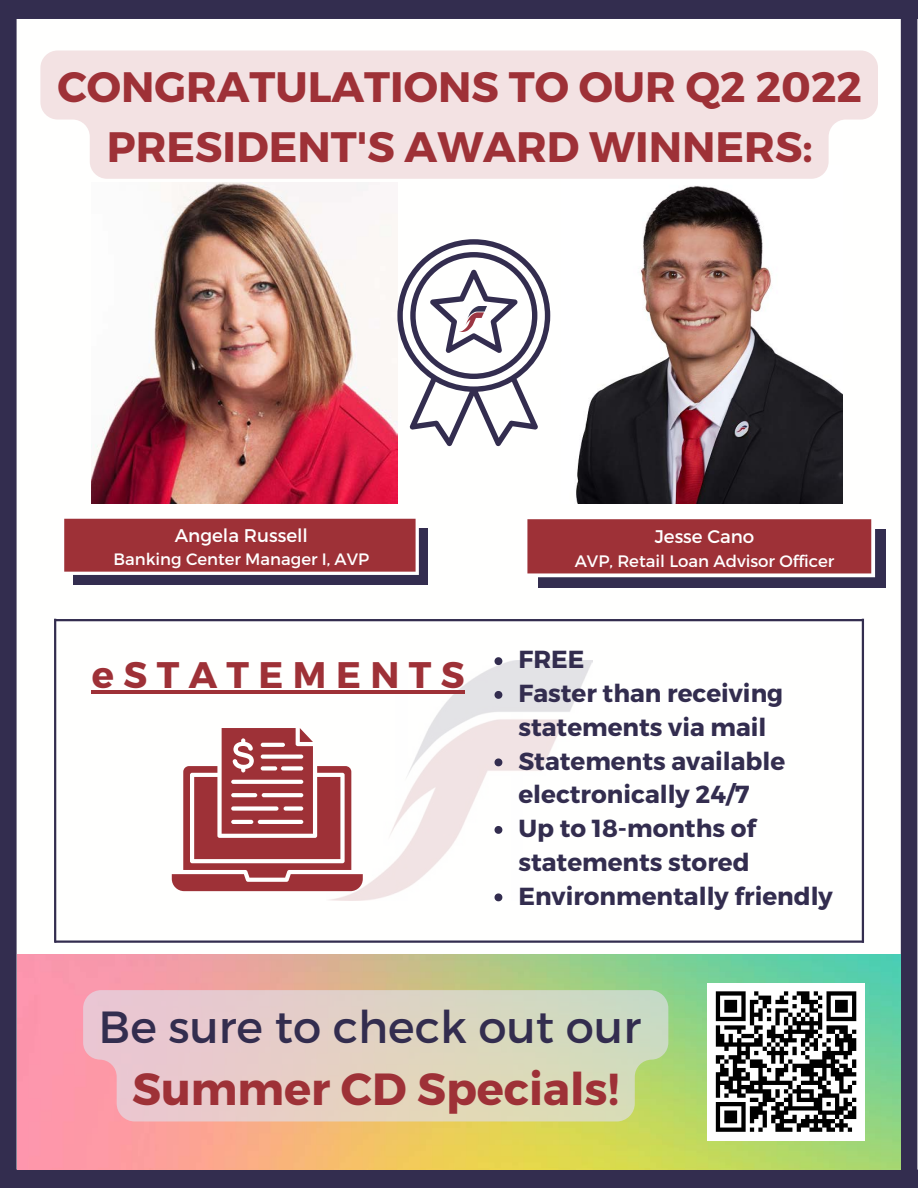
<style>
.page{position:relative;width:918px;height:1188px;background:#fff}
.page>*{position:absolute;margin:0;border:0;box-sizing:border-box;transform-origin:0 0}
.t1{font:45px "Montserrat";color:#332d4f}
.t2{font:700 45px "Montserrat";color:#9e3137}
.t3{font:700 42.45px/59.2px "Montserrat";color:#9e3137;text-align:center}
.t4{font:700 36.9px "Montserrat";color:#9e3137}
.t5{font:700 24.6px/33.8px "Montserrat";color:#332d4f}
.t6{font:18.3px "Montserrat";color:#fff}
.t7{font:16.5px "Montserrat";color:#fff}
</style>
<div class="page">
<div style="left:0;top:0;width:17px;height:1188px;background:#332d4f"></div>
<div style="left:0;top:0;width:918px;height:19px;background:#332d4f"></div>
<div style="left:9px;top:1170px;width:909px;height:18px;background:#332d4f"></div>
<div style="left:901px;top:18px;width:16px;height:1170px;background:#332d4f"></div>
<div style="left:73px;top:528px;width:355px;height:56px;background:#332d4f"></div>
<svg style="left:64px;top:518px;width:355px;height:57px"></svg>
<div style="left:538px;top:530px;width:348px;height:58px;background:#332d4f"></div>
<svg style="left:527px;top:519px;width:348px;height:58px"></svg>
<img style="left:92px;top:182px;width:306px;height:322px">
<img style="left:576px;top:186px;width:267px;height:317px">
<svg style="left:397px;top:239px;width:153px;height:207px"></svg>
<img style="left:460px;top:306px;width:27px;height:25px">
<img style="left:327px;top:661px;width:265px;height:239px">
<svg style="left:172px;top:728px;width:191px;height:163px"></svg>
<hr style="left:55px;top:619px;width:809px;height:2px;background:#332d4f">
<hr style="left:55px;top:941px;width:809px;height:2px;background:#332d4f">
<hr style="left:54px;top:619px;width:2px;height:324px;background:#332d4f">
<hr style="left:862px;top:619px;width:2px;height:324px;background:#332d4f">
<img style="left:17px;top:954px;width:883px;height:216px">
<div style="left:707px;top:983px;width:158px;height:157px;background:#fff"></div>
<svg style="left:715px;top:991px;width:142px;height:141px"></svg>
<div style="left:40px;top:51px;width:838px;height:128px;background:#f3e2e3"></div>
<svg style="left:495px;top:657px;width:7px;height:8px"></svg>
<svg style="left:495px;top:691px;width:7px;height:8px"></svg>
<svg style="left:495px;top:758px;width:7px;height:8px"></svg>
<svg style="left:495px;top:826px;width:7px;height:8px"></svg>
<svg style="left:495px;top:893px;width:7px;height:8px"></svg>
<hr style="left:92px;top:690px;width:373px;height:4px;background:#9e3137">
<svg style="left:83px;top:990px;width:585px;height:131px"></svg>
<h2 class="t3" style="left:57px;top:55px;width:806px">CONGRATULATIONS TO OUR Q2 2022<br>PRESIDENT'S AWARD WINNERS:</h2>
<p class="t6" style="left:175px;top:523px;width:135px">Angela Russell</p>
<p class="t7" style="left:114px;top:549px;width:257px">Banking Center Manager I, AVP</p>
<h3 class="t4" style="left:92px;top:651px;width:374px">e S T A T E M E N T S</h3>
<p class="t6" style="left:655px;top:525px;width:101px">Jesse Cano</p>
<p class="t7" style="left:575px;top:550px;width:261px">AVP, Retail Loan Advisor Officer</p>
<p class="t5" style="left:518px;top:642px;width:316px">FREE<br>Faster than receiving statements via mail<br>Statements available electronically 24/7<br>Up to 18-months of statements stored<br>Environmentally friendly</p>
<h1 class="t1" style="left:99px;top:998px;width:544px">Be sure to check out our</h1>
<h1 class="t2" style="left:132px;top:1059px;width:489px">Summer CD Specials!</h1>
</div>
